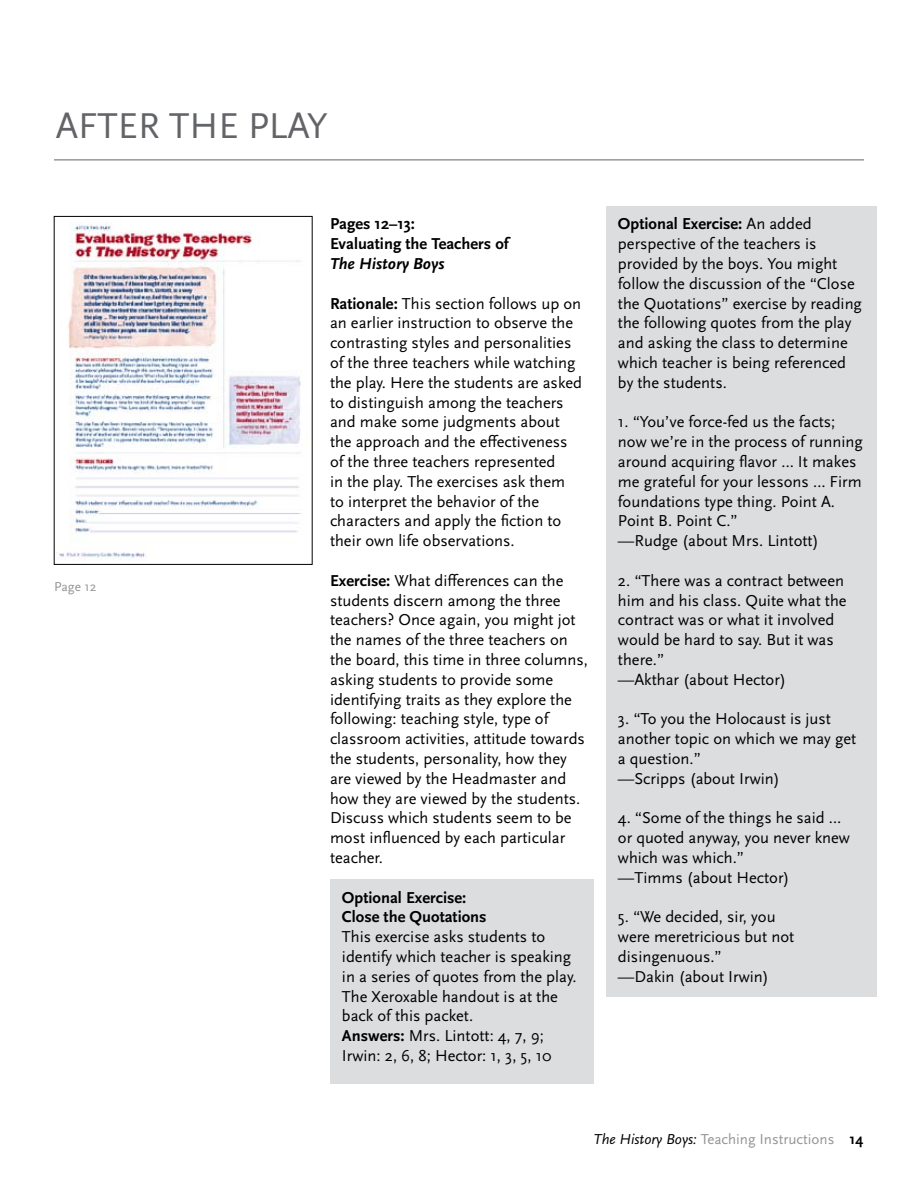
<style>
.page{position:relative;width:918px;height:1188px;background:#fff}
.page>*{position:absolute;margin:0;border:0;box-sizing:border-box;transform-origin:0 0}
.t1{font:37.5px "Scala Sans Pro";color:#636467}
.t2{font:16.5px/19.8px "Scala Sans Pro";color:#000}
.t3{font:700 16.5px/19.8px "Scala Sans Pro";color:#000}
.t4{font:italic 700 16.5px "Scala Sans Pro";color:#000}
.t5{font:15px "Scala Sans Pro";color:#939598}
.t6{font:13.5px "Scala Sans Pro";color:#939598}
.s1{font-weight:700}
.s2{font-style:italic;color:#000}
.s3{font-weight:700;color:#000}
</style>
<div class="page">
<hr style="left:54px;top:160px;width:810px;height:1px;background:#636467">
<div style="left:330px;top:880px;width:264px;height:204px;background:#dcddde"></div>
<div style="left:606px;top:206px;width:271px;height:790px;background:#dcddde"></div>
<img style="left:59px;top:224px;width:243px;height:336px">
<div style="left:54px;top:216px;width:258px;height:349px;border:1px solid #000"></div>
<h1 class="t1" style="left:56px;top:104px;width:274px">AFTER THE PLAY</h1>
<p class="t6" style="left:54px;top:578px;width:44px">Page 12</p>
<p class="t3" style="left:330px;top:214px;width:183px">Pages 12–13:<br>Evaluating the Teachers of</p>
<p class="t4" style="left:330px;top:254px;width:116px">The History Boys</p>
<p class="t2" style="left:330px;top:293px;width:254px"><span class="s1">Rationale:</span> This section follows up on an earlier instruction to observe the contrasting styles and personalities of the three teachers while watching the play. Here the students are asked to distinguish among the teachers and make some judgments about the approach and the effectiveness of the three teachers represented<br>in the play. The exercises ask them to interpret the behavior of the characters and apply the fiction to their own life observations.</p>
<p class="t2" style="left:330px;top:571px;width:260px"><span class="s1">Exercise:</span> What differences can the students discern among the three teachers? Once again, you might jot the names of the three teachers on the board, this time in three columns, asking students to provide some identifying traits as they explore the following: teaching style, type of classroom activities, attitude towards the students, personality, how they are viewed by the Headmaster and how they are viewed by the students.<br>Discuss which students seem to be most influenced by each particular teacher.</p>
<p class="t3" style="left:330px;top:887px;width:158px">Optional Exercise:<br>Close the Quotations</p>
<p class="t2" style="left:342px;top:927px;width:205px">This exercise asks students to</p>
<p class="t2" style="left:342px;top:947px;width:231px">identify which teacher is speaking</p>
<p class="t2" style="left:342px;top:967px;width:236px">in a series of quotes from the play.</p>
<p class="t2" style="left:342px;top:986px;width:217px">The Xeroxable handout is at the</p>
<p class="t2" style="left:342px;top:1006px;width:133px">back of this packet.</p>
<p class="t2" style="left:342px;top:1026px;width:203px"><span class="s1">Answers:</span> Mrs. Lintott: 4, 7, 9;</p>
<p class="t2" style="left:330px;top:1046px;width:223px">I rwin: 2, 6, 8; Hector: 1, 3, 5, 10</p>
<p class="t2" style="left:618px;top:214px;width:246px;text-indent:-12px"><span class="s1">Optional Exercise:</span> An added perspective of the teachers is provided by the boys. You might follow the discussion of the “Close the Quotations” exercise by reading the following quotes from the play and asking the class to determine which teacher is being referenced by the students.</p>
<p class="t2" style="left:618px;top:412px;width:247px">1. “You’ve force-fed us the facts; now we’re in the process of running around acquiring flavor … It makes me grateful for your lessons … Firm foundations type thing. Point A.<br>Point B. Point C.”<br>—Rudge (about Mrs. Lintott)</p>
<p class="t2" style="left:618px;top:571px;width:230px">2. “There was a contract between him and his class. Quite what the contract was or what it involved would be hard to say. But it was there.”<br>—Akthar (about Hector)</p>
<p class="t2" style="left:618px;top:709px;width:240px">3. “To you the Holocaust is just another topic on which we may get a question.”<br>—Scripps (about I rwin)</p>
<p class="t2" style="left:618px;top:808px;width:233px">4. “Some of the things he said … or quoted anyway, you never knew which was which.”<br>—Timms (about Hector)</p>
<p class="t2" style="left:618px;top:907px;width:178px">5. “We decided, sir, you were meretricious but not disingenuous.”<br>—Dakin (about I rwin)</p>
<p class="t5" style="left:594px;top:1130px;width:271px"><span class="s2">The History Boys:</span> Teaching I nstructions <span class="s3">14</span></p>
</div>
